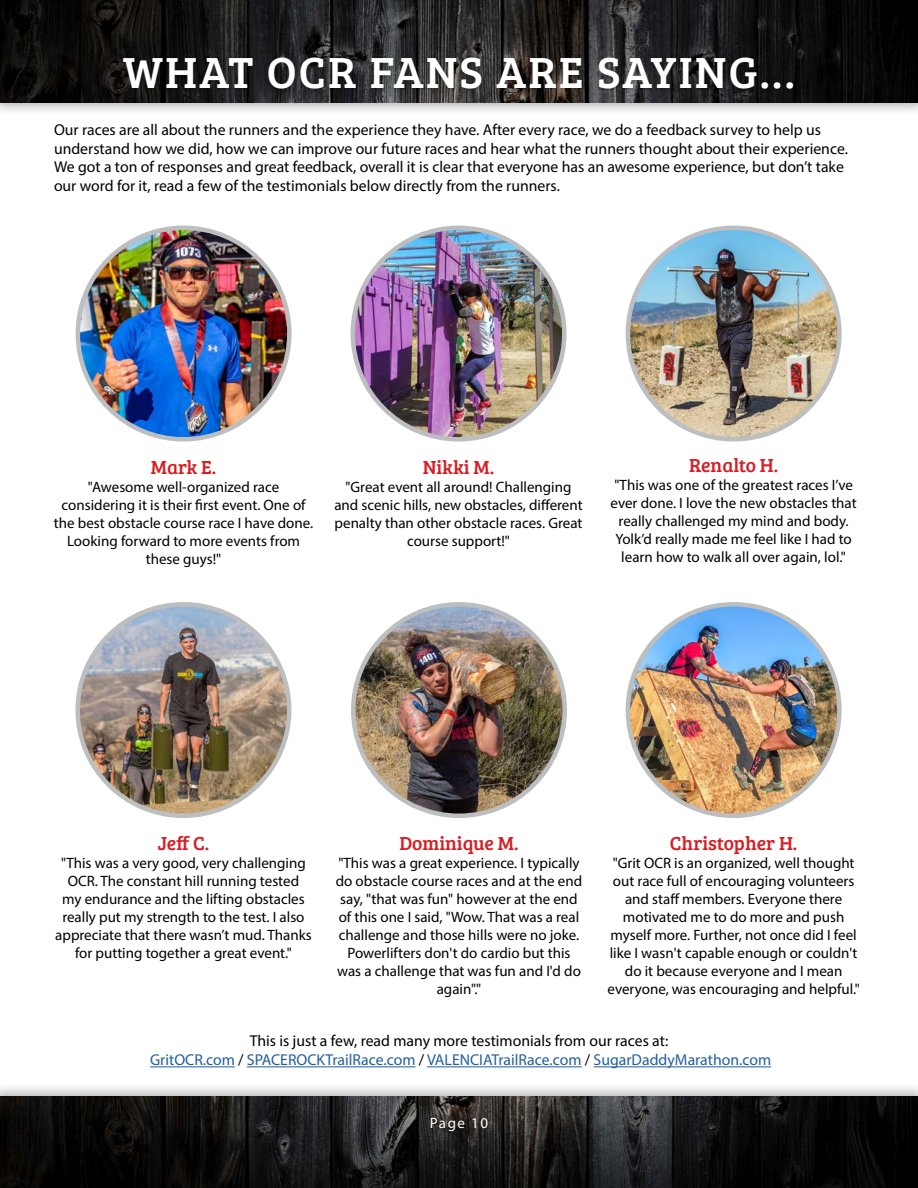
<style>
.page{position:relative;width:918px;height:1188px;background:#fff}
.page>*{position:absolute;margin:0;border:0;box-sizing:border-box;transform-origin:0 0}
.t1{font:45px "Bree Serif";letter-spacing:.05em;color:#fff}
.t2{font:19.5px "Bree Serif";color:#d71d24}
.t3{font:15.75px/18.9px "Myriad Pro";color:#000}
.t4{font:15.75px/18.9px "Myriad Pro";color:#215e9e;text-align:center}
.t5{font:15px/18px "Myriad Pro";color:#000;text-align:center}
.t6{font:15px "Myriad Pro";letter-spacing:.1em;color:#fff}
.s1{color:#000}
</style>
<div class="page">
<div style="left:0;top:0;width:918px;height:117px;background:#000;opacity:.3"></div>
<img style="left:0;top:0;width:918px;height:103px">
<div style="left:0;top:1082px;width:918px;height:106px;background:#000;opacity:.3"></div>
<img style="left:0;top:1096px;width:918px;height:92px">
<div style="left:120px;top:55px;width:677px;height:39px;background:#000;opacity:.3"></div>
<hr style="left:150px;top:1066px;width:85px;height:1px;background:#215e9e">
<hr style="left:247px;top:1066px;width:169px;height:1px;background:#215e9e">
<hr style="left:427px;top:1066px;width:155px;height:1px;background:#215e9e">
<hr style="left:594px;top:1066px;width:177px;height:1px;background:#215e9e">
<img style="left:78px;top:228px;width:211px;height:211px;border-radius:106px">
<img style="left:628px;top:604px;width:211px;height:212px;border-radius:106px">
<img style="left:628px;top:228px;width:211px;height:211px;border-radius:106px">
<img style="left:78px;top:604px;width:211px;height:212px;border-radius:106px">
<img style="left:353px;top:604px;width:212px;height:212px;border-radius:106px">
<img style="left:353px;top:228px;width:211px;height:211px;border-radius:106px">
<h1 class="t1" style="left:123px;top:40px;width:673px">WHAT OCR FANS ARE SAYING...</h1>
<p class="t3" style="left:54px;top:120px;width:795px">Our races are all about the runners and the experience they have. After every race, we do a feedback survey to help us understand how we did, how we can improve our future races and hear what the runners thought about their experience.<br>We got a ton of responses and great feedback, overall it is clear that everyone has an awesome experience, but don’t take our word for it, read a few of the testimonials below directly from the runners.</p>
<h2 class="t2" style="left:151px;top:453px;width:67px">Mark E.</h2>
<p class="t5" style="left:54px;top:477px;width:261px">"Awesome well-organized race considering it is their first event. One of the best obstacle course race I have done.<br>Looking forward to more events from these guys!"</p>
<h2 class="t2" style="left:423px;top:453px;width:73px">Nikki M.</h2>
<p class="t5" style="left:334px;top:477px;width:250px">"Great event all around! Challenging and scenic hills, new obstacles, different penalty than other obstacle races. Great course support!"</p>
<h2 class="t2" style="left:689px;top:451px;width:91px">Renalto H.</h2>
<p class="t5" style="left:611px;top:475px;width:248px">"This was one of the greatest races I’ve ever done. I love the new obstacles that really challenged my mind and body.<br>Yolk’d really made me feel like I had to learn how to walk all over again, lol."</p>
<h2 class="t2" style="left:158px;top:829px;width:53px">Jeff C.</h2>
<p class="t5" style="left:55px;top:854px;width:258px">"This was a very good, very challenging OCR. The constant hill running tested<br>my endurance and the lifting obstacles really put my strength to the test. I also appreciate that there wasn’t mud. Thanks for putting together a great event."</p>
<h2 class="t2" style="left:399px;top:829px;width:121px">Dominique M.</h2>
<p class="t5" style="left:336px;top:854px;width:248px">"This was a great experience. I typically do obstacle course races and at the end say, "that was fun" however at the end of this one I said, "Wow. That was a real challenge and those hills were no joke.<br>Powerlifters don't do cardio but this was a challenge that was fun and I'd do again"."</p>
<h2 class="t2" style="left:670px;top:829px;width:129px">Christopher H.</h2>
<p class="t5" style="left:608px;top:854px;width:254px">"Grit OCR is an organized, well thought out race full of encouraging volunteers and staff members. Everyone there motivated me to do more and push myself more. Further, not once did I feel like I wasn't capable enough or couldn't do it because everyone and I mean everyone, was encouraging and helpful."</p>
<p class="t4" style="left:150px;top:1031px;width:623px"><span class="s1">This is just a few, read many more testimonials from our races at:<br></span>GritOCR.com <span class="s1">/</span> SPACEROCKTrailRace.com <span class="s1">/</span> VALENCIATrailRace.com <span class="s1">/</span> SugarDaddyMarathon.com</p>
<p class="t6" style="left:430px;top:1114px;width:60px">Page 10</p>
</div>
